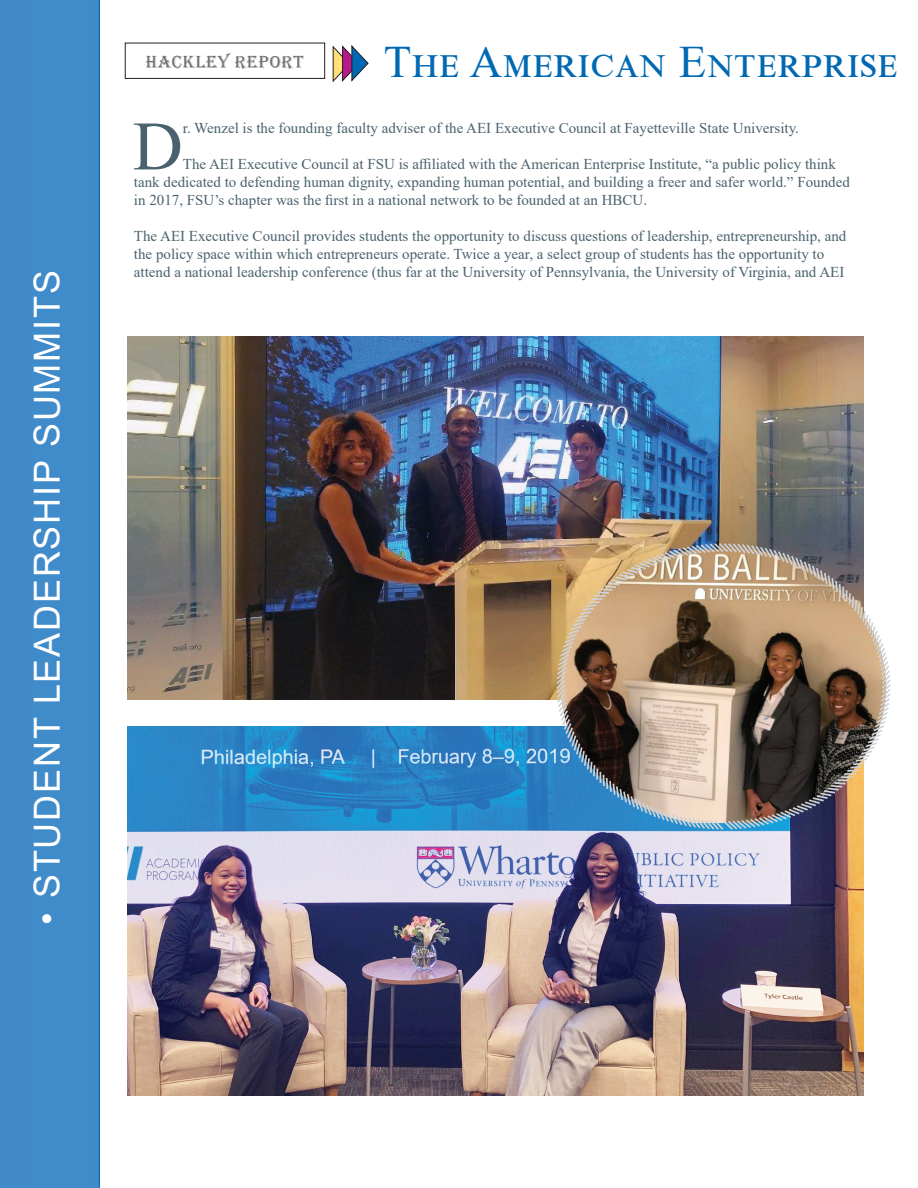
<style>
.page{position:relative;width:918px;height:1188px;background:#fff}
.page>*{position:absolute;margin:0;border:0;box-sizing:border-box;transform-origin:0 0}
.t1{font:69.3px "Times New Roman";color:#4a626e}
.t2{font:45px "Times New Roman";letter-spacing:.055em;color:#0168b3}
.t3{font:36px "Arial";letter-spacing:.05em;color:#fff}
.t4{font:18px "Algerian";color:#6c6d70}
.t5{font:15px/18px "Times New Roman";color:#4a626e}
</style>
<div class="page">
<svg style="left:333px;top:45px;width:36px;height:37px"></svg>
<div style="left:125px;top:43px;width:200px;height:36px;border:1px solid #231f20"></div>
<img style="left:127px;top:337px;width:737px;height:362px">
<div style="left:0;top:0;width:100px;height:1188px;background:#418ac9"></div>
<img style="left:127px;top:727px;width:737px;height:369px">
<div style="left:34px;top:0;width:53px;height:1188px;background:#408bca"></div>
<img style="left:554px;top:541px;width:337px;height:291px">
<h3 class="t3" style="left:22px;top:925px;width:656px;rotate:-90deg">• STUDENT LEADERSHIP SUMMITS</h3>
<p class="t4" style="left:146px;top:52px;width:14px">HACKLEY</p>
<p class="t4" style="left:235px;top:52px;width:13px">REPORT</p>
<h2 class="t2" style="left:384px;top:30px;width:515px">The American Enterprise</h2>
<h1 class="t1" style="left:133px;top:97px;width:52px">D</h1>
<p class="t5" style="left:183px;top:119px;width:618px">r. Wenzel is the founding faculty adviser of the AEI Executive Council at Fayetteville State University.</p>
<p class="t5" style="left:134px;top:155px;width:717px;text-indent:49px">The AEI Executive Council at FSU is affiliated with the American Enterprise Institute, “a public policy think tank dedicated to defending human dignity, expanding human potential, and building a freer and safer world.” Founded in 2017, FSU’s chapter was the first in a national network to be founded at an HBCU.</p>
<p class="t5" style="left:134px;top:227px;width:714px">The AEI Executive Council provides students the opportunity to discuss questions of leadership, entrepreneurship, and the policy space within which entrepreneurs operate. Twice a year, a select group of students has the opportunity to attend a national leadership conference (thus far at the University of Pennsylvania, the University of Virginia, and AEI</p>
</div>
